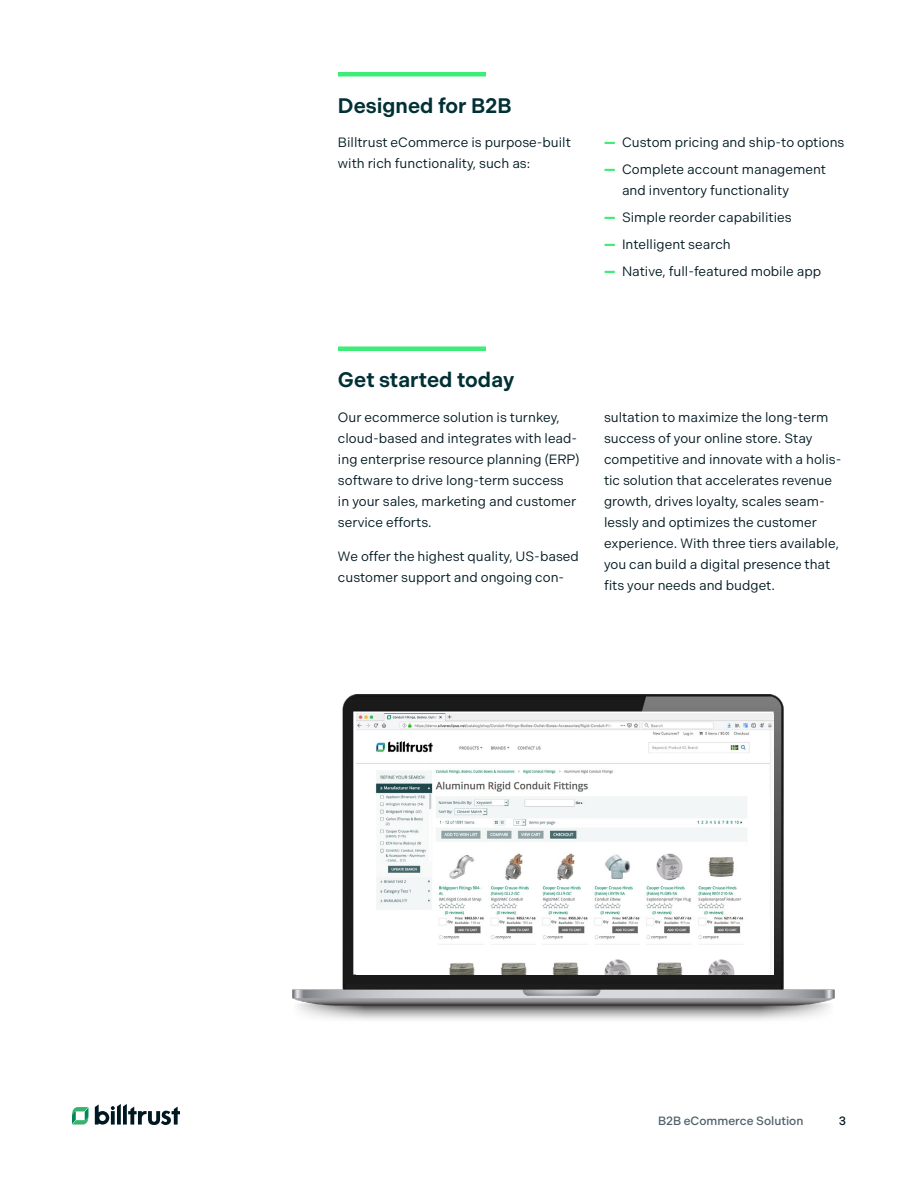
<style>
.page{position:relative;width:918px;height:1188px;background:#fff}
.page>*{position:absolute;margin:0;border:0;box-sizing:border-box;transform-origin:0 0}
.t1{font:600 21px "Indivisible";color:#003035}
.Body_Copy{font:13.5px/21px "Indivisible";color:#001821}
.t2{font:500 12px "Indivisible";color:#4d6069}
.t3{font:500 12px "Indivisible";color:#001821}
.s1{font-weight:900;color:#3eec78}
</style>
<div class="page">
<svg style="left:72px;top:1107px;width:16px;height:18px"></svg>
<svg style="left:95px;top:1104px;width:85px;height:21px"></svg>
<hr style="left:338px;top:72px;width:148px;height:4px;background:#3eec78">
<div style="left:338px;top:346px;width:148px;height:5px;background:#3eec78"></div>
<img style="left:292px;top:694px;width:543px;height:326px">
<img style="left:356px;top:714px;width:418px;height:261px">
<h3 class="t1" style="left:338px;top:93px;width:175px">Designed for B2B</h3>
<p class="Body_Copy" style="left:338px;top:132px;width:234px">Billtrust eCommerce is purpose-built with rich functionality, such as:</p>
<p class="Body_Copy" style="left:604px;top:132px;width:242px"><span class="s1">—</span> Custom pricing and ship-to options</p>
<p class="Body_Copy" style="left:622px;top:159px;width:206px;text-indent:-18px"><span class="s1">—</span> Complete account management and inventory functionality</p>
<p class="Body_Copy" style="left:604px;top:207px;width:189px"><span class="s1">—</span> Simple reorder capabilities</p>
<p class="Body_Copy" style="left:604px;top:234px;width:128px"><span class="s1">—</span> Intelligent search</p>
<p class="Body_Copy" style="left:604px;top:261px;width:219px"><span class="s1">—</span> Native, full-featured mobile app</p>
<h3 class="t1" style="left:338px;top:368px;width:178px">Get started today</h3>
<p class="Body_Copy" style="left:338px;top:406px;width:243px">Our ecommerce solution is turnkey, cloud-based and integrates with lead&shy;ing enterprise resource planning (ERP) software to drive long-term success<br>in your sales, marketing and customer service efforts.</p>
<p class="Body_Copy" style="left:338px;top:546px;width:242px">We offer the highest quality, US-based customer support and ongoing con-</p>
<p class="Body_Copy" style="left:604px;top:406px;width:239px">sultation to maximize the long-term success of your online store. Stay competitive and innovate with a holis&shy;tic solution that accelerates revenue growth, drives loyalty, scales seam&shy;lessly and optimizes the customer experience. With three tiers available, you can build a digital presence that fits your needs and budget.</p>
<p class="t2" style="left:658px;top:1114px;width:147px">B2B eCommerce Solution</p>
<p class="t3" style="left:839px;top:1114px;width:9px">3</p>
</div>
